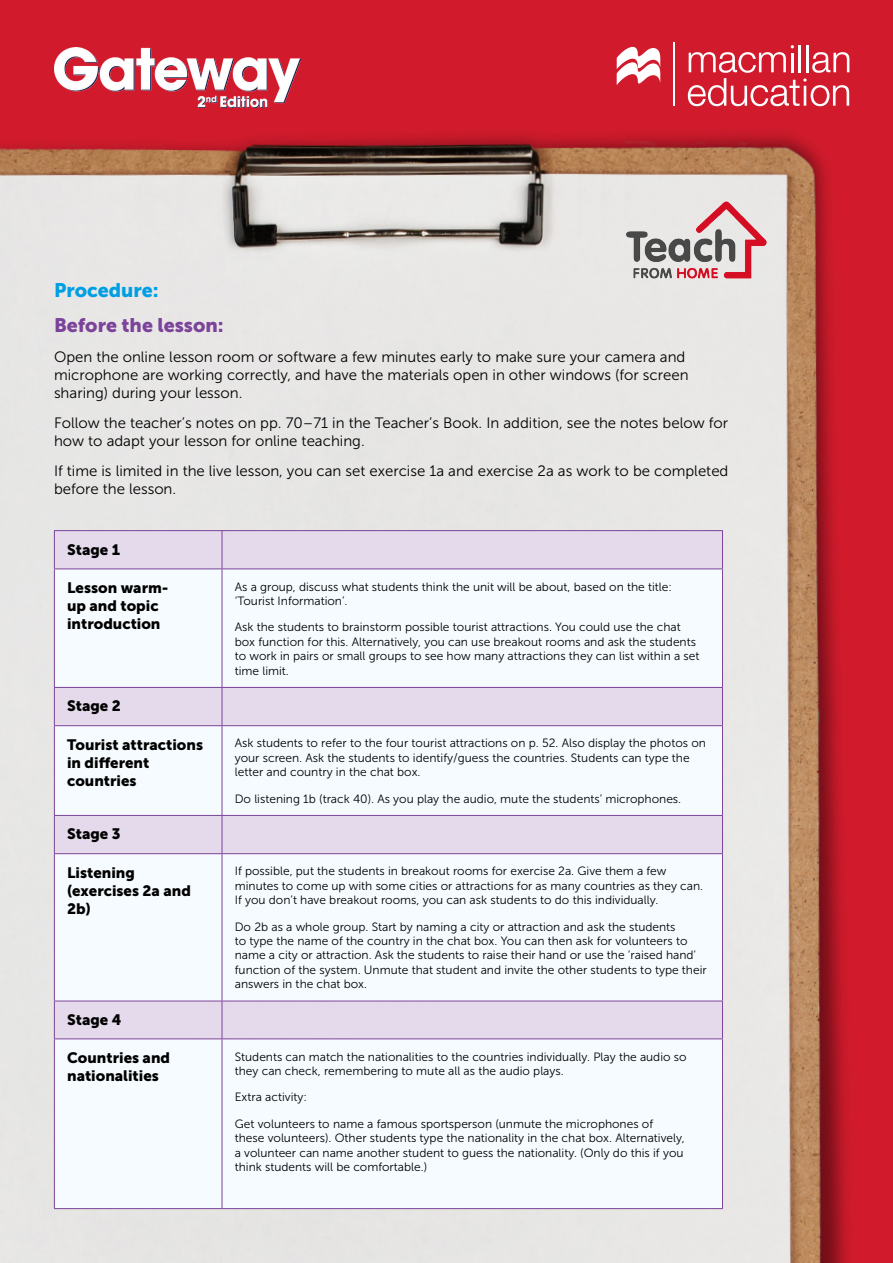
<style>
.page{position:relative;width:893px;height:1263px;background:#fff}
.page>*{position:absolute;margin:0;border:0;box-sizing:border-box;transform-origin:0 0}
.t1{font:19.5px "Museo Sans 900";color:#7b439a}
.t2{font:19.5px "Museo Sans 900";color:#009fe3}
.t3{font:15px/18px "Museo Sans 300";color:#000}
.t4{font:15px/18px "Museo Sans 900";color:#000}
.t5{font:12px/14.4px "Museo Sans 300";color:#000}
</style>
<div class="page">
<img style="left:0;top:0;width:893px;height:1263px">
<img style="left:586px;top:165px;width:210px;height:167px">
<svg style="left:617px;top:43px;width:43px;height:44px"></svg>
<hr style="left:673px;top:43px;width:2px;height:63px;background:#fff">
<svg style="left:688px;top:45px;width:161px;height:61px"></svg>
<hr style="left:804px;top:86px;width:2px;height:20px;background:#fff">
<img style="left:54px;top:48px;width:246px;height:59px">
<div style="left:55px;top:531px;width:667px;height:37px;background:#e4daeb"></div>
<svg style="left:55px;top:569px;width:667px;height:639px;fill:#f5fbfe"></svg>
<hr style="left:54px;top:530px;width:168px;height:1px;background:#7b439a">
<hr style="left:54px;top:531px;width:1px;height:37px;background:#7b439a">
<hr style="left:222px;top:530px;width:501px;height:1px;background:#7b439a">
<hr style="left:222px;top:531px;width:1px;height:37px;background:#7b439a">
<hr style="left:722px;top:531px;width:1px;height:37px;background:#7b439a">
<hr style="left:54px;top:568px;width:168px;height:1px;background:#7b439a">
<hr style="left:54px;top:569px;width:1px;height:118px;background:#7b439a">
<hr style="left:222px;top:568px;width:501px;height:1px;background:#7b439a">
<hr style="left:222px;top:569px;width:1px;height:118px;background:#7b439a">
<hr style="left:722px;top:569px;width:1px;height:118px;background:#7b439a">
<hr style="left:54px;top:687px;width:168px;height:1px;background:#7b439a">
<hr style="left:54px;top:688px;width:1px;height:37px;background:#7b439a">
<hr style="left:222px;top:687px;width:501px;height:1px;background:#7b439a">
<hr style="left:222px;top:688px;width:1px;height:37px;background:#7b439a">
<hr style="left:722px;top:688px;width:1px;height:37px;background:#7b439a">
<hr style="left:54px;top:725px;width:168px;height:1px;background:#7b439a">
<hr style="left:54px;top:726px;width:1px;height:89px;background:#7b439a">
<hr style="left:222px;top:725px;width:501px;height:1px;background:#7b439a">
<hr style="left:222px;top:726px;width:1px;height:89px;background:#7b439a">
<hr style="left:722px;top:726px;width:1px;height:89px;background:#7b439a">
<hr style="left:54px;top:815px;width:168px;height:1px;background:#7b439a">
<hr style="left:54px;top:816px;width:1px;height:37px;background:#7b439a">
<hr style="left:222px;top:815px;width:501px;height:1px;background:#7b439a">
<hr style="left:222px;top:816px;width:1px;height:37px;background:#7b439a">
<hr style="left:722px;top:816px;width:1px;height:37px;background:#7b439a">
<hr style="left:54px;top:853px;width:168px;height:1px;background:#7b439a">
<hr style="left:54px;top:854px;width:1px;height:147px;background:#7b439a">
<hr style="left:222px;top:853px;width:501px;height:1px;background:#7b439a">
<hr style="left:222px;top:854px;width:1px;height:147px;background:#7b439a">
<hr style="left:722px;top:854px;width:1px;height:147px;background:#7b439a">
<hr style="left:54px;top:1001px;width:168px;height:1px;background:#7b439a">
<hr style="left:54px;top:1001px;width:1px;height:37px;background:#7b439a">
<hr style="left:222px;top:1001px;width:501px;height:1px;background:#7b439a">
<hr style="left:222px;top:1001px;width:1px;height:37px;background:#7b439a">
<hr style="left:722px;top:1001px;width:1px;height:37px;background:#7b439a">
<hr style="left:54px;top:1038px;width:168px;height:1px;background:#7b439a">
<hr style="left:54px;top:1039px;width:1px;height:169px;background:#7b439a">
<hr style="left:222px;top:1038px;width:501px;height:1px;background:#7b439a">
<hr style="left:222px;top:1039px;width:1px;height:169px;background:#7b439a">
<hr style="left:722px;top:1039px;width:1px;height:169px;background:#7b439a">
<hr style="left:54px;top:1208px;width:168px;height:1px;background:#7b439a">
<hr style="left:222px;top:1208px;width:501px;height:1px;background:#7b439a">
<h1 class="t2" style="left:54px;top:279px;width:106px">Procedure:</h1>
<h1 class="t1" style="left:54px;top:315px;width:171px">Before the lesson:</h1>
<p class="t3" style="left:54px;top:348px;width:636px">Open the online lesson room or software a few minutes early to make sure your camera and microphone are working correctly, and have the materials open in other windows (for screen sharing) during your lesson.</p>
<p class="t3" style="left:54px;top:414px;width:676px">Follow the teacher’s notes on pp. 70–71 in the Teacher’s Book. In addition, see the notes below for how to adapt your lesson for online teaching.</p>
<p class="t3" style="left:54px;top:462px;width:676px">If time is limited in the live lesson, you can set exercise 1a and exercise 2a as work to be completed before the lesson.</p>
<p class="t4" style="left:67px;top:540px;width:54px">Stage 1</p>
<p class="t4" style="left:67px;top:579px;width:103px">Lesson warm&shy;up and topic introduction</p>
<p class="t5" style="left:235px;top:579px;width:439px">As a group, discuss what students think the unit will be about, based on the title: ‘Tourist Information’.</p>
<p class="t5" style="left:235px;top:620px;width:466px">Ask the students to brainstorm possible tourist attractions. You could use the chat box function for this. Alternatively, you can use breakout rooms and ask the students to work in pairs or small groups to see how many attractions they can list within a set time limit.</p>
<p class="t4" style="left:67px;top:697px;width:55px">Stage 2</p>
<p class="t4" style="left:67px;top:735px;width:137px">Tourist attractions in different countries</p>
<p class="t5" style="left:235px;top:736px;width:473px">Ask students to refer to the four tourist attractions on p. 52. Also display the photos on your screen. Ask the students to identify/guess the countries. Students can type the letter and country in the chat box.</p>
<p class="t5" style="left:235px;top:791px;width:448px">Do listening 1b (track 40). As you play the audio, mute the students’ microphones.</p>
<p class="t4" style="left:67px;top:825px;width:55px">Stage 3</p>
<p class="t4" style="left:67px;top:863px;width:125px">Listening (exercises 2a and<br>2b)</p>
<p class="t5" style="left:235px;top:864px;width:470px">If possible, put the students in breakout rooms for exercise 2a. Give them a few minutes to come up with some cities or attractions for as many countries as they can.<br>If you don’t have breakout rooms, you can ask students to do this individually.</p>
<p class="t5" style="left:235px;top:919px;width:473px">Do 2b as a whole group. Start by naming a city or attraction and ask the students<br>to type the name of the country in the chat box. You can then ask for volunteers to name a city or attraction. Ask the students to raise their hand or use the ‘raised hand’ function of the system. Unmute that student and invite the other students to type their answers in the chat box.</p>
<p class="t4" style="left:67px;top:1011px;width:56px">Stage 4</p>
<p class="t4" style="left:67px;top:1048px;width:104px">Countries and nationalities</p>
<p class="t5" style="left:235px;top:1049px;width:453px">Students can match the nationalities to the countries individually. Play the audio so they can check, remembering to mute all as the audio plays.</p>
<p class="t5" style="left:235px;top:1090px;width:74px">Extra activity:</p>
<p class="t5" style="left:235px;top:1116px;width:451px">Get volunteers to name a famous sportsperson (unmute the microphones of these volunteers). Other students type the nationality in the chat box. Alternatively, a volunteer can name another student to guess the nationality. (Only do this if you think students will be comfortable.)</p>
</div>
